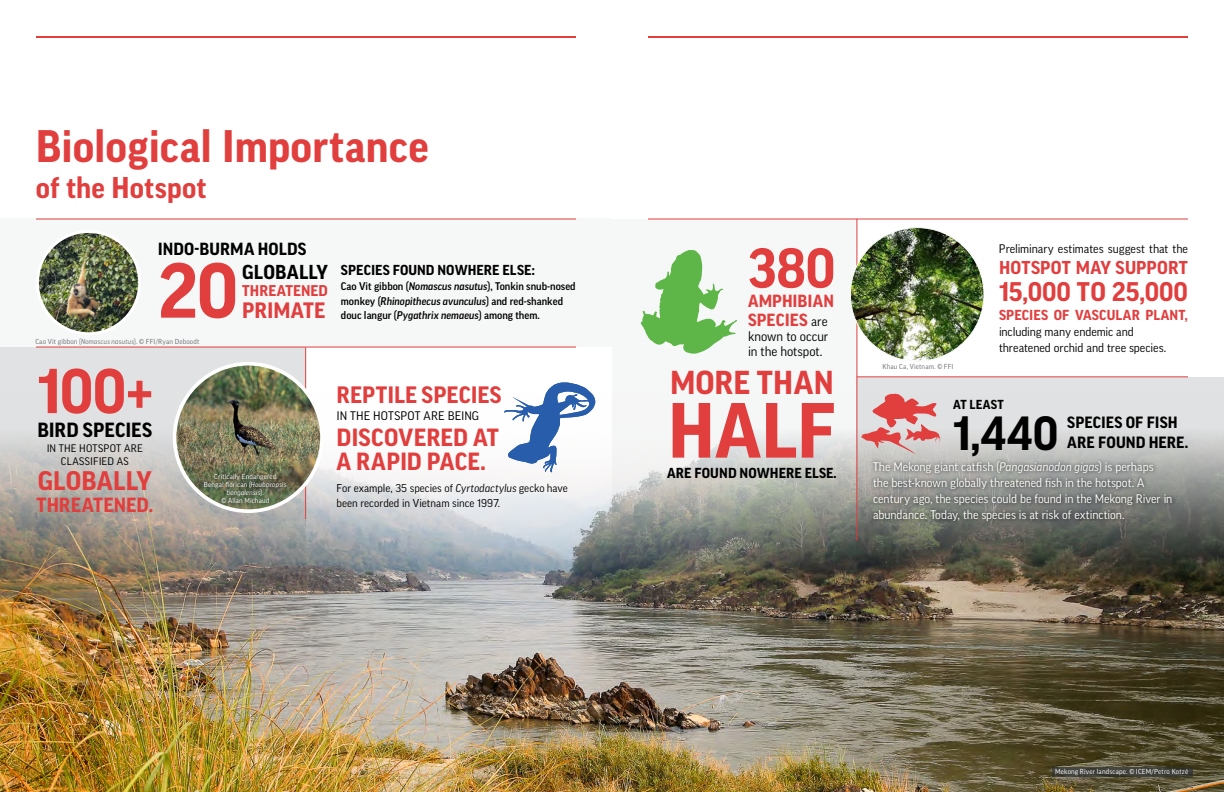
<style>
.page{position:relative;width:1224px;height:792px;background:#fff}
.page>*{position:absolute;margin:0;border:0;box-sizing:border-box;transform-origin:0 0}
.t1{font:700 75.3px "Good Pro";color:#e13e3e}
.t2{font:700 74.9px "Good Pro";color:#e13e3e}
.t3{font:700 60.8px "Good Pro";color:#e13e3e}
.t4{font:700 54px "Good Pro";color:#e13e3e}
.t5{font:700 46.2px "Good Pro";color:#000}
.t6{font:700 44px "Good Pro";letter-spacing:.005em;color:#e13e3e}
.t7{font:700 32px "Good Pro";letter-spacing:.01em;color:#e13e3e}
.t8{font:700 29px "Good Pro";letter-spacing:.01em;color:#e13e3e}
.t9{font:700 26px "Good Pro";letter-spacing:-.005em;color:#e13e3e}
.t10{font:700 25.9px "Good Pro";letter-spacing:.005em;color:#e13e3e}
.t11{font:700 24px/24px "Good Pro";color:#e13e3e}
.t12{font:700 22.9px "Good Pro";letter-spacing:.005em;color:#e13e3e}
.t13{font:700 21.5px "Good Pro";letter-spacing:.005em;color:#e13e3e}
.t14{font:700 19.8px "Good Pro";letter-spacing:.005em;color:#000}
.t15{font:700 19.8px "Good Pro";letter-spacing:.005em;color:#e13e3e}
.t16{font:700 19.5px "Good Pro";letter-spacing:.01em;color:#000}
.t17{font:700 18px "Good Pro";letter-spacing:.015em;color:#e13e3e}
.t18{font:700 17px/19px "Good Pro";letter-spacing:.005em;color:#e13e3e}
.t19{font:700 17px "Good Pro";letter-spacing:.01em;color:#000}
.t20{font:700 15.8px/20px "Good Pro";letter-spacing:.005em;color:#000}
.t21{font:700 15px "Good Pro";letter-spacing:.005em;color:#e13e3e}
.t22{font:700 14px "Good Pro";letter-spacing:.01em;color:#e13e3e}
.t23{font:700 14px "Good Pro";letter-spacing:.01em;color:#000}
.t24{font:700 13.9px "Good Pro";letter-spacing:.005em;color:#000}
.t25{font:13px/15px "Good Pro";letter-spacing:-.005em;color:#000}
.t26{font:700 12.6px "Good Pro";letter-spacing:.02em;color:#000}
.t27{font:12px/16px "Good Pro";letter-spacing:-.005em;color:#fff}
.t28{font:12px/16px "Good Pro";letter-spacing:-.005em;color:#000}
.t29{font:12px "Good Pro";letter-spacing:.015em;color:#000}
.t30{font:11px/15px "Good Pro";color:#000}
.t31{font:500 10.7px/14.6px "Good Pro";color:#000}
.t32{font:10.6px/13.5px "Good Pro";letter-spacing:.02em;color:#000;text-align:center}
.t33{font:7px/8px "Good Pro";letter-spacing:.02em;color:#fff;text-align:center}
.t34{font:7px "Good Pro";letter-spacing:.025em;color:#6d6e71}
.s1{font-style:italic}
.s2{font-weight:400;font-size:13px;color:#000}
</style>
<div class="page">
<div style="left:612px;top:219px;width:245px;height:500px;background:#f6f7f7"></div>
<div style="left:0;top:219px;width:612px;height:128px;background:#f6f7f7"></div>
<div style="left:0;top:347px;width:306px;height:370px;background:#e1e2e3"></div>
<div style="left:857px;top:377px;width:367px;height:187px;background:#e1e2e3"></div>
<hr style="left:36px;top:36px;width:540px;height:2px;background:#e13e3e">
<img style="left:0;top:395px;width:1224px;height:397px">
<div style="left:869px;top:457px;width:307px;height:69px;background:#000;opacity:.88"></div>
<hr style="left:648px;top:36px;width:540px;height:2px;background:#e13e3e">
<img style="left:37px;top:232px;width:103px;height:102px;border-radius:51px">
<div style="left:36px;top:230px;width:105px;height:105px;border:3px solid #fff;border-radius:50%"></div>
<hr style="left:36px;top:347px;width:540px;height:1px;background:#e13e3e">
<hr style="left:857px;top:377px;width:331px;height:1px;background:#e13e3e">
<hr style="left:857px;top:219px;width:1px;height:322px;background:#e13e3e">
<hr style="left:305px;top:348px;width:1px;height:171px;background:#e13e3e">
<img style="left:175px;top:364px;width:147px;height:147px;border-radius:74px">
<div style="left:173px;top:362px;width:151px;height:151px;border:4px solid #fff;border-radius:50%"></div>
<img style="left:850px;top:228px;width:134px;height:133px;border-radius:67px">
<hr style="left:36px;top:219px;width:540px;height:1px;background:#e13e3e">
<hr style="left:648px;top:219px;width:540px;height:1px;background:#e13e3e">
<svg style="left:861px;top:394px;width:79px;height:61px"></svg>
<svg style="left:200px;top:469px;width:90px;height:39px;background:#697157"></svg>
<svg style="left:1052px;top:767px;width:141px;height:9px"></svg>
<svg style="left:504px;top:382px;width:91px;height:90px"></svg>
<svg style="left:641px;top:250px;width:96px;height:104px"></svg>
<h3 class="t6" style="left:36px;top:121px;width:394px">Biological Importance</h3>
<h3 class="t8" style="left:36px;top:172px;width:172px">of the Hotspot</h3>
<h3 class="t19" style="left:158px;top:239px;width:150px">INDO-BURMA HOLDS</h3>
<h2 class="t2" style="left:158px;top:249px;width:82px">20</h2>
<h3 class="t16" style="left:242px;top:261px;width:87px">GLOBALLY</h3>
<p class="t21" style="left:242px;top:282px;width:87px">THREATENED</p>
<h3 class="t13" style="left:242px;top:298px;width:85px">PRIMATE</h3>
<p class="t34" style="left:35px;top:337px;width:166px">Cao Vit gibbon (<span class="s1">Nomascus nasutus</span>). © FFI/Ryan Deboodt</p>
<p class="t24" style="left:341px;top:263px;width:195px">SPECIES FOUND NOWHERE ELSE:</p>
<p class="t31" style="left:341px;top:279px;width:236px">Cao Vit gibbon (<span class="s1">Nomascus nasutus</span>), Tonkin snub-nosed monkey (<span class="s1">Rhinopithecus avunculus</span>) and red-shanked douc langur (<span class="s1">Pygathrix nemaeus</span>) among them.</p>
<h3 class="t3" style="left:37px;top:357px;width:118px">100+</h3>
<h3 class="t14" style="left:37px;top:419px;width:116px">BIRD SPECIES</h3>
<p class="t32" style="left:47px;top:441px;width:98px">IN THE HOTSPOT ARE<br>CLASSIFIED AS</p>
<h3 class="t10" style="left:38px;top:466px;width:115px">GLOBALLY</h3>
<h3 class="t15" style="left:37px;top:494px;width:118px">THREATENED.</h3>
<p class="t33" style="left:204px;top:472px;width:84px">Critically Endangered<br>Bengal florican (<span class="s1">Houbaropsis bengalensis</span>).<br>© Allan Michaud</p>
<h3 class="t12" style="left:337px;top:382px;width:167px">REPTILE SPECIES</h3>
<p class="t29" style="left:336px;top:409px;width:144px">IN THE HOTSPOT ARE BEING</p>
<h3 class="t11" style="left:337px;top:425px;width:164px">DISCOVERED AT<br>A RAPID PACE.</h3>
<p class="t30" style="left:336px;top:481px;width:233px">For example, 35 species of <span class="s1">Cyrtodactylus</span> gecko have been recorded in Vietnam since 1997.</p>
<h3 class="t4" style="left:748px;top:238px;width:89px">380</h3>
<h3 class="t18" style="left:748px;top:291px;width:88px">AMPHIBIAN<br>SPECIES <span class="s2">are</span></h3>
<p class="t25" style="left:748px;top:328px;width:82px">known to occur in the hotspot.</p>
<h3 class="t7" style="left:670px;top:364px;width:165px">MORE THAN</h3>
<h1 class="t1" style="left:668px;top:388px;width:170px">HALF</h1>
<p class="t23" style="left:667px;top:465px;width:171px">ARE FOUND NOWHERE ELSE.</p>
<p class="t34" style="left:883px;top:363px;width:73px">Khau Ca, Vietnam. © FFI</p>
<p class="t28" style="left:999px;top:241px;width:191px">Preliminary estimates suggest that the</p>
<h3 class="t17" style="left:999px;top:257px;width:190px">HOTSPOT MAY SUPPORT</h3>
<h3 class="t9" style="left:999px;top:277px;width:191px">15,000 TO 25,000</h3>
<p class="t22" style="left:999px;top:307px;width:190px">SPECIES OF VASCULAR PLANT,</p>
<p class="t28" style="left:999px;top:324px;width:169px">including many endemic and threatened orchid and tree species.</p>
<p class="t26" style="left:953px;top:397px;width:52px">AT LEAST</p>
<h3 class="t5" style="left:953px;top:407px;width:107px">1,440</h3>
<h3 class="t20" style="left:1067px;top:412px;width:123px">SPECIES OF FISH<br>ARE FOUND HERE.</h3>
<p class="t27" style="left:873px;top:459px;width:301px">The Mekong giant catfish (<span class="s1">Pangasianodon gigas</span>) is perhaps<br>the best-known globally threatened fish in the hotspot. A century ago, the species could be found in the Mekong River in abundance. Today, the species is at risk of extinction.</p>
<p class="t33" style="left:1055px;top:768px;width:134px">Mekong River landscape. © ICEM/Petro Kotzé</p>
</div>
